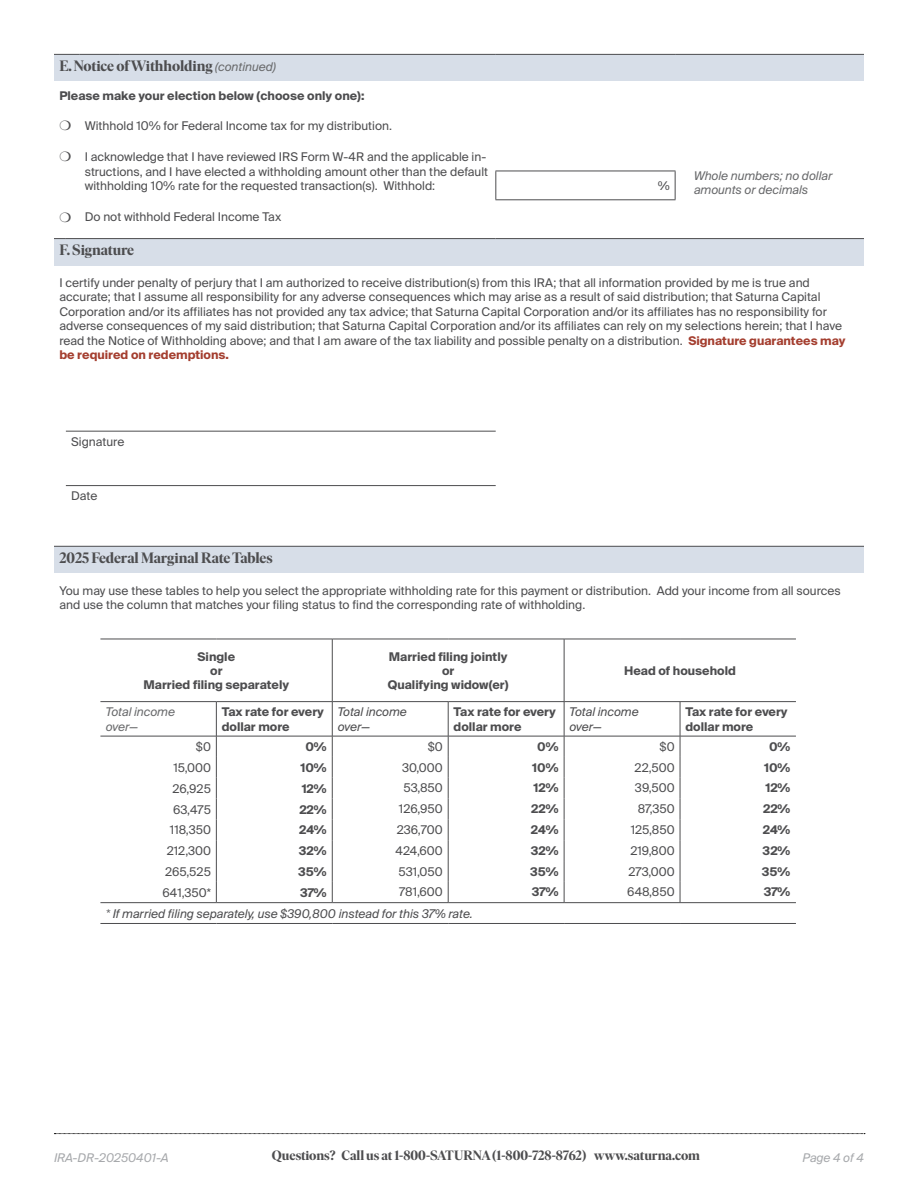
<style>
.page{position:relative;width:918px;height:1188px;background:#fff}
.page>*{position:absolute;margin:0;border:0;box-sizing:border-box;transform-origin:0 0}
.t1{font:700 15px "Ivar Display";letter-spacing:-.01em;color:#4d4d4f}
.t2{font:700 13.5px "Ivar Display";color:#4d4d4f}
.t3{font:12px/14.4px "Suisse Intl";color:#4d4d4f}
.t4{font:700 12px/14.4px "Suisse Intl";color:#4d4d4f}
.t5{font:italic 12px/14.4px "Suisse Intl";color:#4d4d4f}
.t6{font:italic 12px/14.4px "Suisse Intl";color:#696a6c}
.t7{font:italic 12px "Suisse Intl";color:#a7a9ac}
.s1{font-family:"Suisse Intl";font-weight:400;font-style:italic;font-size:12px;color:#696a6c}
.s2{font-weight:700;color:#a43e2f}
.s3{color:#696a6c}
</style>
<div class="page">
<svg style="left:54px;top:1133px;width:811px;height:1px"></svg>
<div style="left:54px;top:546px;width:810px;height:27px;background:#d7dee8"></div>
<hr style="left:54px;top:546px;width:810px;height:1px;background:#4d4d4f">
<div style="left:54px;top:239px;width:810px;height:27px;background:#d7dee8"></div>
<svg style="left:54px;top:238px;width:12px;height:1px"></svg>
<hr style="left:66px;top:238px;width:430px;height:1px;background:#4d4d4f">
<hr style="left:496px;top:238px;width:368px;height:1px;background:#4d4d4f">
<hr style="left:66px;top:431px;width:430px;height:1px;background:#4d4d4f">
<hr style="left:66px;top:485px;width:430px;height:1px;background:#4d4d4f">
<hr style="left:100px;top:639px;width:116px;height:1px;background:#4d4d4f">
<hr style="left:216px;top:639px;width:116px;height:1px;background:#4d4d4f">
<hr style="left:332px;top:639px;width:116px;height:1px;background:#4d4d4f">
<hr style="left:448px;top:639px;width:116px;height:1px;background:#4d4d4f">
<hr style="left:564px;top:639px;width:116px;height:1px;background:#4d4d4f">
<hr style="left:680px;top:639px;width:116px;height:1px;background:#4d4d4f">
<hr style="left:332px;top:639px;width:1px;height:62px;background:#4d4d4f">
<hr style="left:564px;top:639px;width:1px;height:62px;background:#4d4d4f">
<hr style="left:100px;top:701px;width:116px;height:1px;background:#4d4d4f">
<hr style="left:216px;top:702px;width:1px;height:34px;background:#4d4d4f">
<hr style="left:216px;top:701px;width:116px;height:1px;background:#4d4d4f">
<hr style="left:332px;top:702px;width:1px;height:34px;background:#4d4d4f">
<hr style="left:332px;top:701px;width:116px;height:1px;background:#4d4d4f">
<hr style="left:448px;top:701px;width:116px;height:1px;background:#4d4d4f">
<hr style="left:564px;top:701px;width:116px;height:1px;background:#4d4d4f">
<hr style="left:448px;top:702px;width:1px;height:34px;background:#4d4d4f">
<hr style="left:564px;top:702px;width:1px;height:34px;background:#4d4d4f">
<hr style="left:680px;top:702px;width:1px;height:34px;background:#4d4d4f">
<hr style="left:680px;top:701px;width:116px;height:1px;background:#4d4d4f">
<hr style="left:100px;top:736px;width:116px;height:1px;background:#4d4d4f">
<hr style="left:216px;top:736px;width:116px;height:1px;background:#4d4d4f">
<hr style="left:332px;top:736px;width:116px;height:1px;background:#4d4d4f">
<hr style="left:448px;top:736px;width:116px;height:1px;background:#4d4d4f">
<hr style="left:564px;top:736px;width:116px;height:1px;background:#4d4d4f">
<hr style="left:680px;top:736px;width:116px;height:1px;background:#4d4d4f">
<svg style="left:216px;top:736px;width:1px;height:166px"></svg>
<svg style="left:332px;top:736px;width:1px;height:166px"></svg>
<svg style="left:448px;top:736px;width:1px;height:166px"></svg>
<svg style="left:564px;top:736px;width:1px;height:166px"></svg>
<svg style="left:680px;top:736px;width:1px;height:166px"></svg>
<hr style="left:100px;top:902px;width:116px;height:1px;background:#4d4d4f">
<hr style="left:100px;top:923px;width:116px;height:1px;background:#4d4d4f">
<hr style="left:216px;top:923px;width:116px;height:1px;background:#4d4d4f">
<hr style="left:332px;top:923px;width:116px;height:1px;background:#4d4d4f">
<hr style="left:448px;top:923px;width:116px;height:1px;background:#4d4d4f">
<hr style="left:564px;top:923px;width:116px;height:1px;background:#4d4d4f">
<hr style="left:680px;top:923px;width:116px;height:1px;background:#4d4d4f">
<hr style="left:216px;top:902px;width:116px;height:1px;background:#4d4d4f">
<hr style="left:332px;top:902px;width:116px;height:1px;background:#4d4d4f">
<hr style="left:448px;top:902px;width:116px;height:1px;background:#4d4d4f">
<hr style="left:564px;top:902px;width:116px;height:1px;background:#4d4d4f">
<hr style="left:680px;top:902px;width:116px;height:1px;background:#4d4d4f">
<div style="left:54px;top:54px;width:810px;height:27px;background:#d7dee8"></div>
<svg style="left:54px;top:54px;width:25px;height:1px"></svg>
<hr style="left:79px;top:54px;width:41px;height:1px;background:#4d4d4f">
<hr style="left:120px;top:54px;width:376px;height:1px;background:#4d4d4f">
<hr style="left:496px;top:54px;width:179px;height:1px;background:#4d4d4f">
<hr style="left:675px;top:54px;width:189px;height:1px;background:#4d4d4f">
<svg style="left:495px;top:172px;width:1px;height:27px"></svg>
<hr style="left:495px;top:171px;width:181px;height:1px;background:#4d4d4f">
<svg style="left:675px;top:171px;width:1px;height:28px"></svg>
<hr style="left:495px;top:199px;width:181px;height:1px;background:#4d4d4f">
<p class="t1" style="left:59px;top:58px;width:218px">E. Notice of Withholding <span class="s1">(continued)</span></p>
<p class="t4" style="left:59px;top:88px;width:307px">Please make your election below (choose only one):</p>
<p class="t3" style="left:59px;top:119px;width:334px">❍ Withhold 10% for Federal Income tax for my distribution.</p>
<p class="t3" style="left:85px;top:150px;width:405px;text-indent:-25px">❍ I acknowledge that I have reviewed IRS Form W-4R and the applicable in&shy;structions, and I have elected a withholding amount other than the default withholding 10% rate for the requested transaction(s). Withhold:</p>
<p class="t3" style="left:59px;top:210px;width:223px">❍ Do not withhold Federal Income Tax</p>
<p class="t3" style="left:658px;top:179px;width:13px">%</p>
<p class="t6" style="left:694px;top:169px;width:140px">Whole numbers; no dollar</p>
<p class="t6" style="left:694px;top:183px;width:116px">amounts or decimals</p>
<p class="t1" style="left:59px;top:242px;width:76px">F. Signature</p>
<p class="t3" style="left:59px;top:276px;width:788px">I certify under penalty of perjury that I am authorized to receive distribution(s) from this IRA; that all information provided by me is true and accurate; that I assume all responsibility for any adverse consequences which may arise as a result of said distribution; that Saturna Capital Corporation and/or its affiliates has not provided any tax advice; that Saturna Capital Corporation and/or its affiliates has no responsibility for adverse consequences of my said distribution; that Saturna Capital Corporation and/or its affiliates can rely on my selections herein; that I have read the Notice of Withholding above; and that I am aware of the tax liability and possible penalty on a distribution. <span class="s2">Signature guarantees may be required on redemptions.</span></p>
<p class="t3" style="left:71px;top:435px;width:55px">Signature</p>
<p class="t3" style="left:71px;top:489px;width:28px">Date</p>
<p class="t1" style="left:59px;top:550px;width:215px">2025 Federal Marginal Rate Tables</p>
<p class="t3" style="left:59px;top:583px;width:783px">You may use these tables to help you select the appropriate withholding rate for this payment or distribution. Add your income from all sources and use the column that matches your filing status to find the corresponding rate of withholding.</p>
<p class="t4" style="left:144px;top:649px;width:147px;text-align:center">Single<br>or<br>Married filing separately</p>
<p class="t4" style="left:388px;top:649px;width:122px;text-align:center">Married filing jointly or<br>Qualifying widow(er)</p>
<p class="t4" style="left:624px;top:664px;width:113px">Head of household</p>
<p class="t6" style="left:106px;top:705px;width:71px">Total income over—</p>
<p class="t4" style="left:222px;top:705px;width:104px">Tax rate for every dollar more</p>
<p class="t5" style="left:338px;top:705px;width:71px">Total income over—</p>
<p class="t4" style="left:454px;top:705px;width:104px">Tax rate for every dollar more</p>
<p class="t5" style="left:570px;top:705px;width:71px">Total income over—</p>
<p class="t4" style="left:685px;top:705px;width:104px">Tax rate for every dollar more</p>
<p class="t3" style="left:196px;top:740px;width:16px">$0</p>
<p class="t4" style="left:305px;top:740px;width:23px">0%</p>
<p class="t3" style="left:428px;top:739px;width:16px">$0</p>
<p class="t4" style="left:537px;top:739px;width:23px">0%</p>
<p class="t3" style="left:660px;top:739px;width:16px">$0</p>
<p class="t4" style="left:769px;top:739px;width:23px">0%</p>
<p class="t3" style="left:173px;top:761px;width:39px">15,000</p>
<p class="t4" style="left:300px;top:761px;width:28px">10%</p>
<p class="t3" style="left:402px;top:760px;width:42px">30,000</p>
<p class="t4" style="left:532px;top:760px;width:28px">10%</p>
<p class="t3" style="left:635px;top:760px;width:42px">22,500</p>
<p class="t4" style="left:764px;top:760px;width:28px">10%</p>
<p class="t3" style="left:172px;top:781px;width:40px">26,925</p>
<p class="t4" style="left:302px;top:781px;width:27px">12%</p>
<p class="t3" style="left:403px;top:781px;width:41px">53,850</p>
<p class="t4" style="left:534px;top:781px;width:27px">12%</p>
<p class="t3" style="left:635px;top:781px;width:41px">39,500</p>
<p class="t4" style="left:765px;top:781px;width:27px">12%</p>
<p class="t3" style="left:173px;top:802px;width:39px">63,475</p>
<p class="t4" style="left:299px;top:802px;width:29px">22%</p>
<p class="t3" style="left:399px;top:802px;width:45px">126,950</p>
<p class="t4" style="left:531px;top:802px;width:29px">22%</p>
<p class="t3" style="left:638px;top:802px;width:38px">87,350</p>
<p class="t4" style="left:763px;top:802px;width:29px">22%</p>
<p class="t3" style="left:170px;top:823px;width:43px">118,350</p>
<p class="t4" style="left:299px;top:823px;width:29px">24%</p>
<p class="t3" style="left:397px;top:823px;width:48px">236,700</p>
<p class="t4" style="left:531px;top:823px;width:29px">24%</p>
<p class="t3" style="left:631px;top:823px;width:45px">125,850</p>
<p class="t4" style="left:763px;top:823px;width:29px">24%</p>
<p class="t3" style="left:167px;top:844px;width:46px">212,300</p>
<p class="t4" style="left:299px;top:844px;width:29px">32%</p>
<p class="t3" style="left:396px;top:843px;width:49px">424,600</p>
<p class="t4" style="left:531px;top:843px;width:29px">32%</p>
<p class="t3" style="left:630px;top:843px;width:46px">219,800</p>
<p class="t4" style="left:763px;top:843px;width:29px">32%</p>
<p class="t3" style="left:165px;top:865px;width:47px">265,525</p>
<p class="t4" style="left:298px;top:865px;width:30px">35%</p>
<p class="t3" style="left:399px;top:864px;width:46px">531,050</p>
<p class="t4" style="left:530px;top:864px;width:30px">35%</p>
<p class="t3" style="left:628px;top:864px;width:48px">273,000</p>
<p class="t4" style="left:762px;top:864px;width:30px">35%</p>
<p class="t3" style="left:162px;top:885px;width:50px">641,350*</p>
<p class="t4" style="left:300px;top:885px;width:28px">37%</p>
<p class="t3" style="left:399px;top:885px;width:45px">781,600</p>
<p class="t4" style="left:532px;top:885px;width:28px">37%</p>
<p class="t3" style="left:627px;top:885px;width:49px">648,850</p>
<p class="t4" style="left:764px;top:885px;width:28px">37%</p>
<p class="t5" style="left:106px;top:906px;width:369px"><span class="s3">*</span> If married filing separately, use $390,800 instead for this 37% rate.</p>
<p class="t7" style="left:54px;top:1151px;width:116px">IRA-DR-20250401-A</p>
<p class="t2" style="left:272px;top:1148px;width:430px">Questions? Call us at 1-800-SATURNA (1-800-728-8762) www.saturna.com</p>
<p class="t7" style="left:803px;top:1151px;width:63px">Page 4 of 4</p>
</div>
